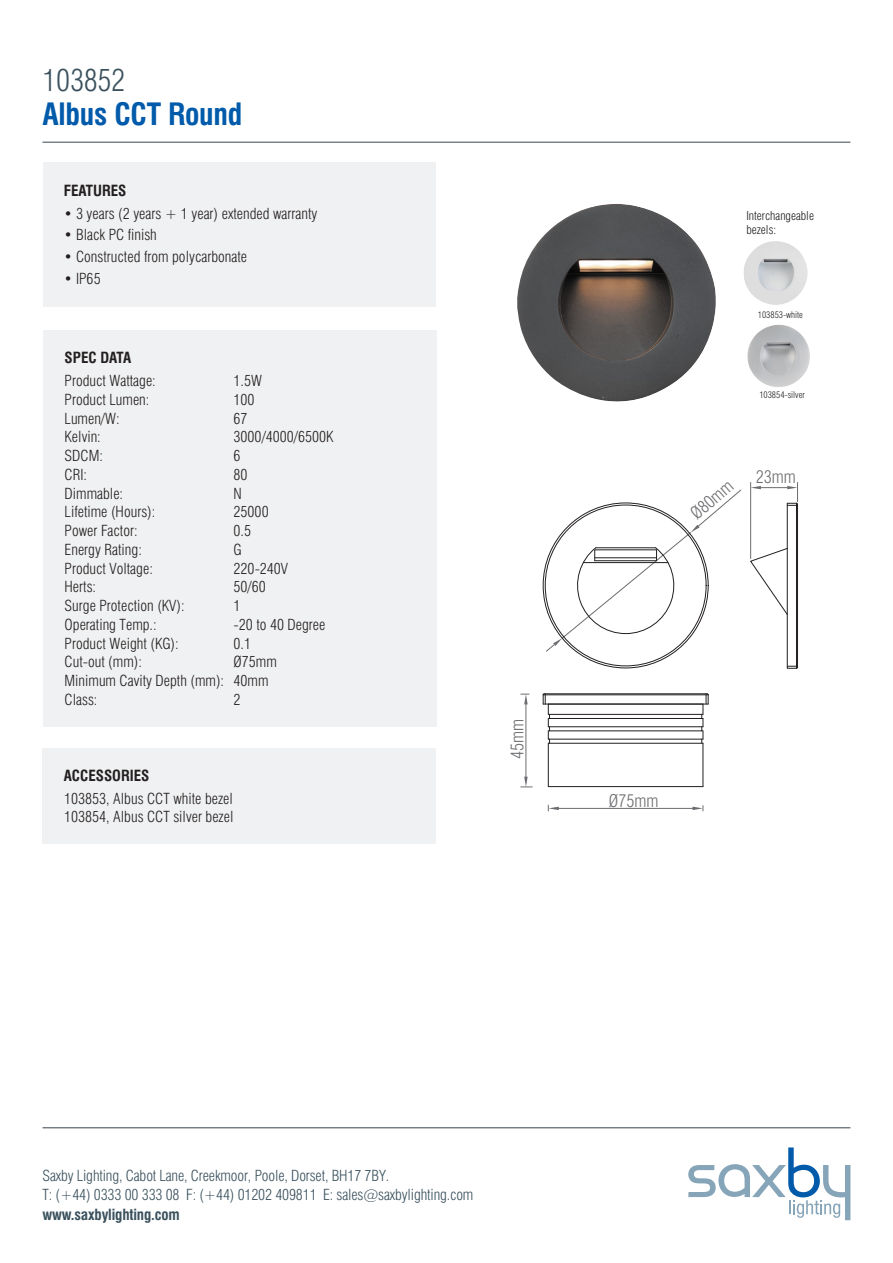
<style>
.page{position:relative;width:893px;height:1263px;background:#fff}
.page>*{position:absolute;margin:0;border:0;box-sizing:border-box;transform-origin:0 0}
.t1{font:700 condensed 30px "Swiss 721 BT";letter-spacing:-.01em;color:#015aaa}
.t2{font:300 condensed 30px "Swiss 721 BT";letter-spacing:-.01em;color:#3a515d}
.t3{font:300 condensed 17.25px "Swiss 721 BT";color:#6c6d70}
.t4{font:300 condensed 15px/18.8px "Swiss 721 BT";color:#231f20}
.t5{font:300 condensed 15px/19.5px "Swiss 721 BT";letter-spacing:-.01em;color:#3a515d}
.t6{font:700 condensed 15px "Swiss 721 BT";color:#231f20}
.t7{font:700 condensed 15px "Swiss 721 BT";letter-spacing:-.01em;color:#3a515d}
.t8{font:300 condensed 12px/13.5px "Swiss 721 BT";color:#231f20}
.t9{font:300 condensed 9px "Swiss 721 BT";color:#231f20}
</style>
<div class="page">
<div style="left:43px;top:330px;width:394px;height:396px;background:#f0f1f2"></div>
<hr style="left:43px;top:142px;width:807px;height:1px;background:#38454d">
<div style="left:43px;top:163px;width:393px;height:144px;background:#f0f1f2"></div>
<img style="left:517px;top:204px;width:199px;height:198px">
<img style="left:747px;top:325px;width:63px;height:62px">
<img style="left:743px;top:241px;width:65px;height:64px">
<svg style="left:546px;top:489px;width:195px;height:163px"></svg>
<hr style="left:548px;top:743px;width:1px;height:43px;background:#231f20">
<hr style="left:544px;top:693px;width:163px;height:1px;background:#231f20">
<hr style="left:543px;top:694px;width:165px;height:1px;background:#231f20">
<hr style="left:548px;top:704px;width:155px;height:1px;background:#231f20">
<hr style="left:548px;top:714px;width:155px;height:1px;background:#231f20">
<hr style="left:548px;top:718px;width:155px;height:1px;background:#231f20">
<hr style="left:548px;top:726px;width:155px;height:1px;background:#231f20">
<hr style="left:548px;top:731px;width:155px;height:1px;background:#231f20">
<hr style="left:548px;top:739px;width:155px;height:1px;background:#231f20">
<hr style="left:548px;top:743px;width:155px;height:1px;background:#231f20">
<hr style="left:548px;top:786px;width:155px;height:1px;background:#231f20">
<hr style="left:703px;top:743px;width:1px;height:43px;background:#231f20">
<svg style="left:701px;top:693px;width:8px;height:50px"></svg>
<svg style="left:543px;top:693px;width:7px;height:50px"></svg>
<svg style="left:750px;top:482px;width:48px;height:187px"></svg>
<hr style="left:526px;top:704px;width:1px;height:73px;background:#6c6d70">
<svg style="left:521px;top:777px;width:11px;height:11px"></svg>
<svg style="left:521px;top:694px;width:8px;height:10px"></svg>
<svg style="left:692px;top:805px;width:12px;height:6px"></svg>
<svg style="left:548px;top:805px;width:11px;height:6px"></svg>
<hr style="left:553px;top:808px;width:145px;height:1px;background:#6c6d70">
<svg style="left:688px;top:1147px;width:162px;height:73px"></svg>
<hr style="left:43px;top:1127px;width:807px;height:1px;background:#38454d">
<div style="left:43px;top:748px;width:393px;height:96px;background:#f0f1f2"></div>
<h1 class="t2" style="left:43px;top:62px;width:84px">103852</h1>
<h1 class="t1" style="left:43px;top:96px;width:201px">Albus CCT Round</h1>
<p class="t6" style="left:64px;top:181px;width:64px">FEATURES</p>
<p class="t4" style="left:64px;top:204px;width:255px">• 3 years (2 years + 1 year) extended warranty</p>
<p class="t4" style="left:64px;top:225px;width:95px">• Black PC finish</p>
<p class="t4" style="left:64px;top:247px;width:185px">• Constructed from polycarbonate</p>
<p class="t4" style="left:64px;top:269px;width:38px">• IP65</p>
<p class="t6" style="left:65px;top:349px;width:68px">SPEC DATA</p>
<p class="t4" style="left:65px;top:371px;width:93px">Product Wattage:</p>
<p class="t4" style="left:234px;top:371px;width:30px">1.5W</p>
<p class="t4" style="left:65px;top:390px;width:86px">Product Lumen:</p>
<p class="t4" style="left:234px;top:390px;width:23px">100</p>
<p class="t4" style="left:65px;top:409px;width:57px">Lumen/W:</p>
<p class="t4" style="left:234px;top:409px;width:16px">67</p>
<p class="t4" style="left:65px;top:427px;width:38px">Kelvin:</p>
<p class="t4" style="left:234px;top:427px;width:101px">3000/4000/6500K</p>
<p class="t4" style="left:65px;top:446px;width:40px">SDCM:</p>
<p class="t4" style="left:234px;top:446px;width:9px">6</p>
<p class="t4" style="left:65px;top:465px;width:24px">CRI:</p>
<p class="t4" style="left:234px;top:465px;width:16px">80</p>
<p class="t4" style="left:65px;top:484px;width:60px">Dimmable:</p>
<p class="t4" style="left:234px;top:484px;width:10px">N</p>
<p class="t4" style="left:65px;top:502px;width:92px">Lifetime (Hours):</p>
<p class="t4" style="left:234px;top:502px;width:37px">25000</p>
<p class="t4" style="left:65px;top:521px;width:75px">Power Factor:</p>
<p class="t4" style="left:234px;top:521px;width:19px">0.5</p>
<p class="t4" style="left:65px;top:540px;width:79px">Energy Rating:</p>
<p class="t4" style="left:234px;top:540px;width:10px">G</p>
<p class="t4" style="left:65px;top:559px;width:90px">Product Voltage:</p>
<p class="t4" style="left:234px;top:559px;width:56px">220-240V</p>
<p class="t4" style="left:65px;top:577px;width:33px">Herts:</p>
<p class="t4" style="left:234px;top:577px;width:34px">50/60</p>
<p class="t4" style="left:65px;top:596px;width:121px">Surge Protection (KV):</p>
<p class="t4" style="left:234px;top:596px;width:9px">1</p>
<p class="t4" style="left:65px;top:615px;width:94px">Operating Temp.:</p>
<p class="t4" style="left:234px;top:615px;width:93px">-20 to 40 Degree</p>
<p class="t4" style="left:65px;top:634px;width:116px">Product Weight (KG):</p>
<p class="t4" style="left:234px;top:634px;width:19px">0.1</p>
<p class="t4" style="left:65px;top:652px;width:79px">Cut-out (mm):</p>
<p class="t4" style="left:65px;top:652px;width:214px;text-indent:169px">Ø75mm<br>Minimum Cavity Depth (mm): 40mm<br>Class:</p>
<p class="t4" style="left:234px;top:690px;width:9px">2</p>
<p class="t6" style="left:64px;top:767px;width:87px">ACCESSORIES</p>
<p class="t4" style="left:64px;top:790px;width:171px;line-height:18px">103853, Albus CCT white bezel<br>103854, Albus CCT silver bezel</p>
<p class="t3" style="left:507px;top:759px;width:42px;rotate:-90deg">45mm</p>
<p class="t8" style="left:746px;top:209px;width:69px">Interchangeable bezels:</p>
<p class="t9" style="left:758px;top:309px;width:47px">103853-white</p>
<p class="t9" style="left:759px;top:389px;width:47px">103854-silver</p>
<p class="t3" style="left:686px;top:508px;width:51px;rotate:-41deg">Ø80mm</p>
<p class="t3" style="left:756px;top:467px;width:42px">23mm</p>
<p class="t3" style="left:609px;top:790px;width:51px">Ø75mm</p>
<p class="t5" style="left:43px;top:1166px;width:432px">Saxby Lighting, Cabot Lane, Creekmoor, Poole, Dorset, BH17 7BY.<br>T: (+44) 0333 00 333 08 F: (+44) 01202 409811 E: sales@saxbylighting.com</p>
<p class="t7" style="left:43px;top:1205px;width:139px">www.saxbylighting.com</p>
</div>
